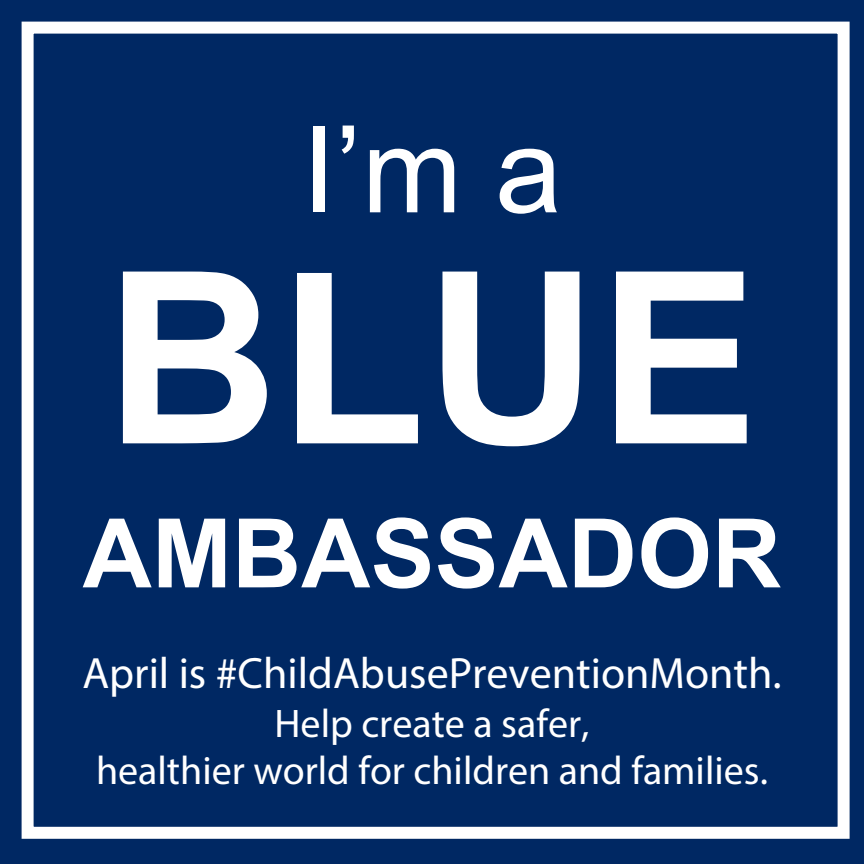
<style>
.page{position:relative;width:864px;height:864px;background:#002863}
.page>*{position:absolute;margin:0;border:0;box-sizing:border-box;transform-origin:0 0}
.t1{font:700 240px "Arial";color:#fff}
.t2{font:120px "Arial";color:#fff}
.t3{font:700 96px "Arial";color:#fff}
.t4{font:44px "Myriad Pro";color:#fff}
.t5{font:40px/47.2px "Myriad Pro";color:#fff;text-align:center}
</style>
<div class="page">
<div style="left:22px;top:22px;width:828px;height:817px;border:12px solid #fff"></div>
<p class="t2" style="left:302px;top:88px;width:262px">I’m a</p>
<p class="t1" style="left:105px;top:190px;width:655px">BLUE</p>
<p class="t3" style="left:83px;top:486px;width:700px">AMBASSADOR</p>
<p class="t4" style="left:82px;top:646px;width:701px">April is #ChildAbusePreventionMonth.</p>
<p class="t5" style="left:96px;top:699px;width:673px">Help create a safer,<br>healthier world for children and families.</p>
</div>
